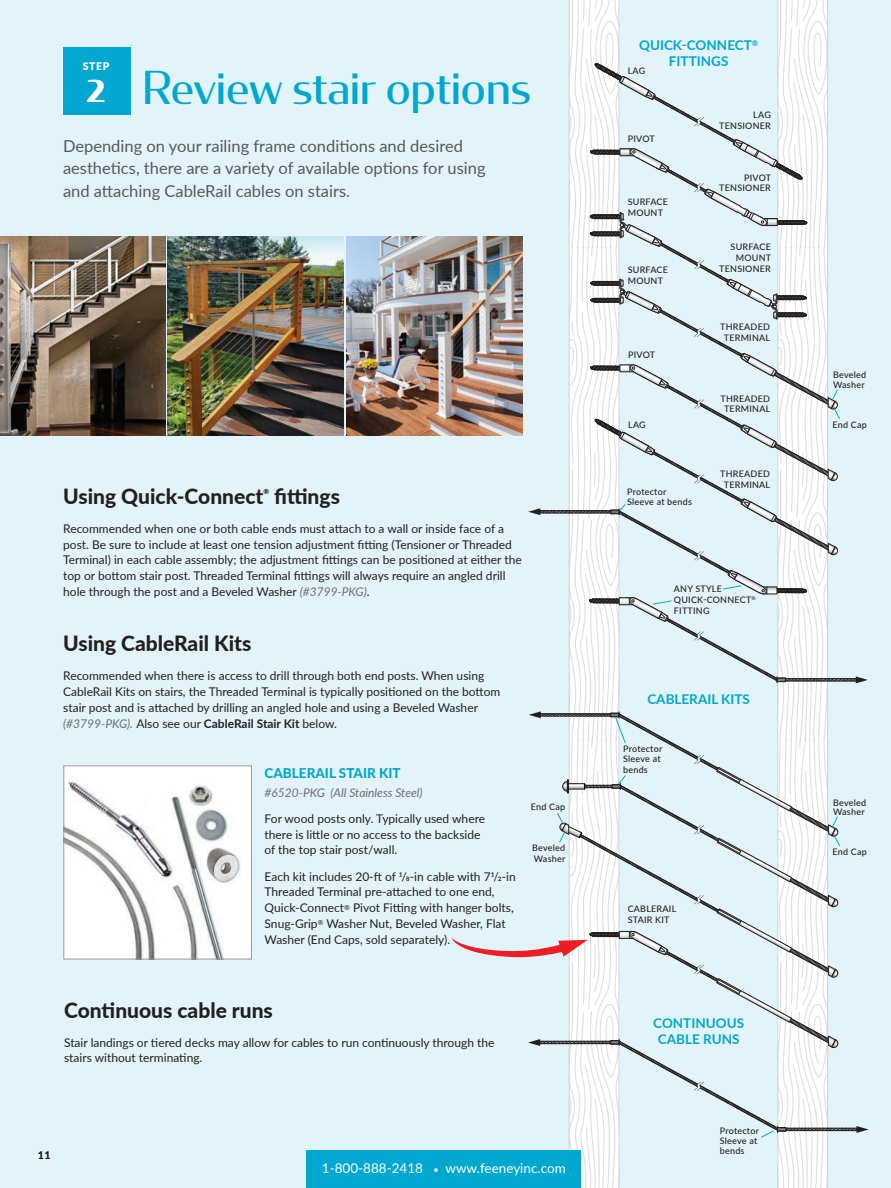
<style>
.page{position:relative;width:891px;height:1188px;background:#e2f4f9}
.page>*{position:absolute;margin:0;border:0;box-sizing:border-box;transform-origin:0 0}
.t1{font:45px "Condor";color:#00a7cf}
.STEP{font:700 30px "Condor";color:#fff}
.t2{font:800 21px "Lato";color:#231f20}
.Intro{font:16.5px/22.5px "Lato";color:#57585a}
.headline5{font:700 13.5px/16.2px "Lato";color:#00a7cf;text-align:center}
.body_2{font:13.5px "Lato";color:#fff}
.Fitting_title{font:800 13.5px "Lato";color:#00a7cf}
.body_2-2{font:12px/15.8px "Lato";color:#231f20}
.body_2-3{font:italic 12px "Lato";color:#6c6d70}
.t3{font:900 10.5px "Lato";color:#fff}
.t4{font:900 10.5px "Lato";color:#231f20}
.Fitting_label{font:500 9px/10.8px "Lato";letter-spacing:.025em;color:#231f20}
.t5{font:800 7.05px "Lato";color:#231f20}
.s1{font-style:italic;color:#6c6d70}
.s2{font-weight:700}
.s3{font-family:"Minion Pro"}
</style>
<div class="page">
<img style="left:168px;top:236px;width:176px;height:200px">
<img style="left:0;top:236px;width:166px;height:200px">
<img style="left:346px;top:236px;width:106px;height:200px">
<img style="left:66px;top:768px;width:181px;height:189px">
<div style="left:64px;top:766px;width:188px;height:193px;border:1px solid #939598"></div>
<div style="left:307px;top:1151px;width:274px;height:37px;background:#00a7cf"></div>
<svg style="left:452px;top:0;width:417px;height:1188px"></svg>
<div style="left:63px;top:48px;width:67px;height:67px;background:#00a7cf"></div>
<h5 class="t3" style="left:83px;top:58px;width:28px">STEP</h5>
<p class="STEP" style="left:87px;top:71px;width:21px">2</p>
<h1 class="t1" style="left:142px;top:58px;width:390px">Review stair options</h1>
<p class="Intro" style="left:63px;top:134px;width:424px">Depending on your railing frame conditions and desired aesthetics, there are a variety of available options for using and attaching CableRail cables on stairs.</p>
<h3 class="t2" style="left:63px;top:480px;width:202px">Using Quick-Connect</h3>
<h3 class="t5" style="left:264px;top:486px;width:7px">®</h3>
<h3 class="t2" style="left:274px;top:480px;width:67px">fittings</h3>
<p class="body_2-2" style="left:63px;top:520px;width:460px">Recommended when one or both cable ends must attach to a wall or inside face of a post. Be sure to include at least one tension adjustment fitting (Tensioner or Threaded Terminal) in each cable assembly; the adjustment fittings can be positioned at either the top or bottom stair post. Threaded Terminal fittings will always require an angled drill hole through the post and a Beveled Washer <span class="s1">(#3799-PKG)</span>.</p>
<h3 class="t2" style="left:63px;top:628px;width:190px">Using CableRail Kits</h3>
<p class="body_2-2" style="left:63px;top:668px;width:439px">Recommended when there is access to drill through both end posts. When using CableRail Kits on stairs, the Threaded Terminal is typically positioned on the bottom stair post and is attached by drilling an angled hole and using a Beveled Washer <span class="s1">(#3799-PKG).</span> Also see our <span class="s2">CableRail Stair Kit</span> below.</p>
<p class="Fitting_title" style="left:265px;top:763px;width:138px">CABLERAIL STAIR KIT</p>
<p class="body_2-3" style="left:265px;top:784px;width:160px">#6520-PKG (All Stainless Steel)</p>
<p class="body_2-2" style="left:265px;top:810px;width:222px">For wood posts only. Typically used where there is little or no access to the backside of the top stair post/wall.</p>
<p class="body_2-2" style="left:265px;top:868px;width:253px">Each kit includes 20-ft of 1/8-in cable with 71/2-in Threaded Terminal pre-attached to one end, Quick-Connect<sup>®</sup> Pivot Fitting with hanger bolts, Snug-Grip<sup>®</sup> Washer Nut, Beveled Washer, Flat Washer (End Caps, sold separately).</p>
<p class="Fitting_label" style="left:531px;top:801px;width:36px">End Cap</p>
<p class="Fitting_label" style="left:532px;top:842px;width:35px">Beveled<br>Washer</p>
<h3 class="t2" style="left:64px;top:995px;width:210px">Continuous cable runs</h3>
<p class="body_2-2" style="left:64px;top:1034px;width:432px;line-height:15px">Stair landings or tiered decks may allow for cables to run continuously through the stairs without terminating.</p>
<p class="t4" style="left:38px;top:1148px;width:14px">11</p>
<p class="body_2" style="left:322px;top:1159px;width:245px">1-800-888-2418 <span class="s3">•</span> www.feeneyinc.com</p>
<p class="headline5" style="left:639px;top:37px;width:121px">QUICK-CONNECT<sup>®<br></sup>FITTINGS</p>
<p class="Fitting_label" style="left:628px;top:65px;width:19px">LAG</p>
<p class="Fitting_label" style="left:628px;top:133px;width:29px">PIVOT</p>
<p class="Fitting_label" style="left:628px;top:196px;width:42px">SURFACE<br>MOUNT</p>
<p class="Fitting_label" style="left:628px;top:264px;width:42px">SURFACE<br>MOUNT</p>
<p class="Fitting_label" style="left:628px;top:349px;width:29px">PIVOT</p>
<p class="Fitting_label" style="left:628px;top:419px;width:19px">LAG</p>
<p class="Fitting_label" style="left:627px;top:486px;width:66px;line-height:9.8px">Protector<br>Sleeve at bends</p>
<p class="Fitting_label" style="left:719px;top:109px;width:53px;text-align:right">LAG<br>TENSIONER</p>
<p class="Fitting_label" style="left:719px;top:172px;width:53px;text-align:right">PIVOT<br>TENSIONER</p>
<p class="Fitting_label" style="left:719px;top:241px;width:53px;text-align:right">SURFACE<br>MOUNT<br>TENSIONER</p>
<p class="Fitting_label" style="left:720px;top:321px;width:51px">THREADED</p>
<p class="Fitting_label" style="left:724px;top:332px;width:48px">TERMINAL</p>
<p class="Fitting_label" style="left:720px;top:393px;width:51px">THREADED</p>
<p class="Fitting_label" style="left:724px;top:403px;width:48px">TERMINAL</p>
<p class="Fitting_label" style="left:720px;top:468px;width:51px">THREADED</p>
<p class="Fitting_label" style="left:724px;top:479px;width:48px">TERMINAL</p>
<p class="Fitting_label" style="left:674px;top:583px;width:50px">ANY STYLE</p>
<p class="Fitting_label" style="left:674px;top:594px;width:83px">QUICK-CONNECT<sup>®</sup></p>
<p class="Fitting_label" style="left:674px;top:605px;width:37px">FITTING</p>
<p class="headline5" style="left:647px;top:690px;width:104px">CABLERAIL KITS</p>
<p class="Fitting_label" style="left:623px;top:742px;width:41px">Protector<br>Sleeve at bends</p>
<p class="Fitting_label" style="left:628px;top:903px;width:50px">CABLERAIL</p>
<p class="Fitting_label" style="left:628px;top:913px;width:43px">STAIR KIT</p>
<p class="headline5" style="left:653px;top:1014px;width:92px">CONTINUOUS<br>CABLE RUNS</p>
<p class="Fitting_label" style="left:720px;top:1126px;width:41px;line-height:9.8px">Protector<br>Sleeve at bends</p>
<p class="Fitting_label" style="left:833px;top:370px;width:35px;line-height:9.8px">Beveled<br>Washer</p>
<p class="Fitting_label" style="left:833px;top:419px;width:36px">End Cap</p>
<p class="Fitting_label" style="left:833px;top:797px;width:35px;line-height:9.8px">Beveled<br>Washer</p>
<p class="Fitting_label" style="left:833px;top:846px;width:36px">End Cap</p>
</div>
